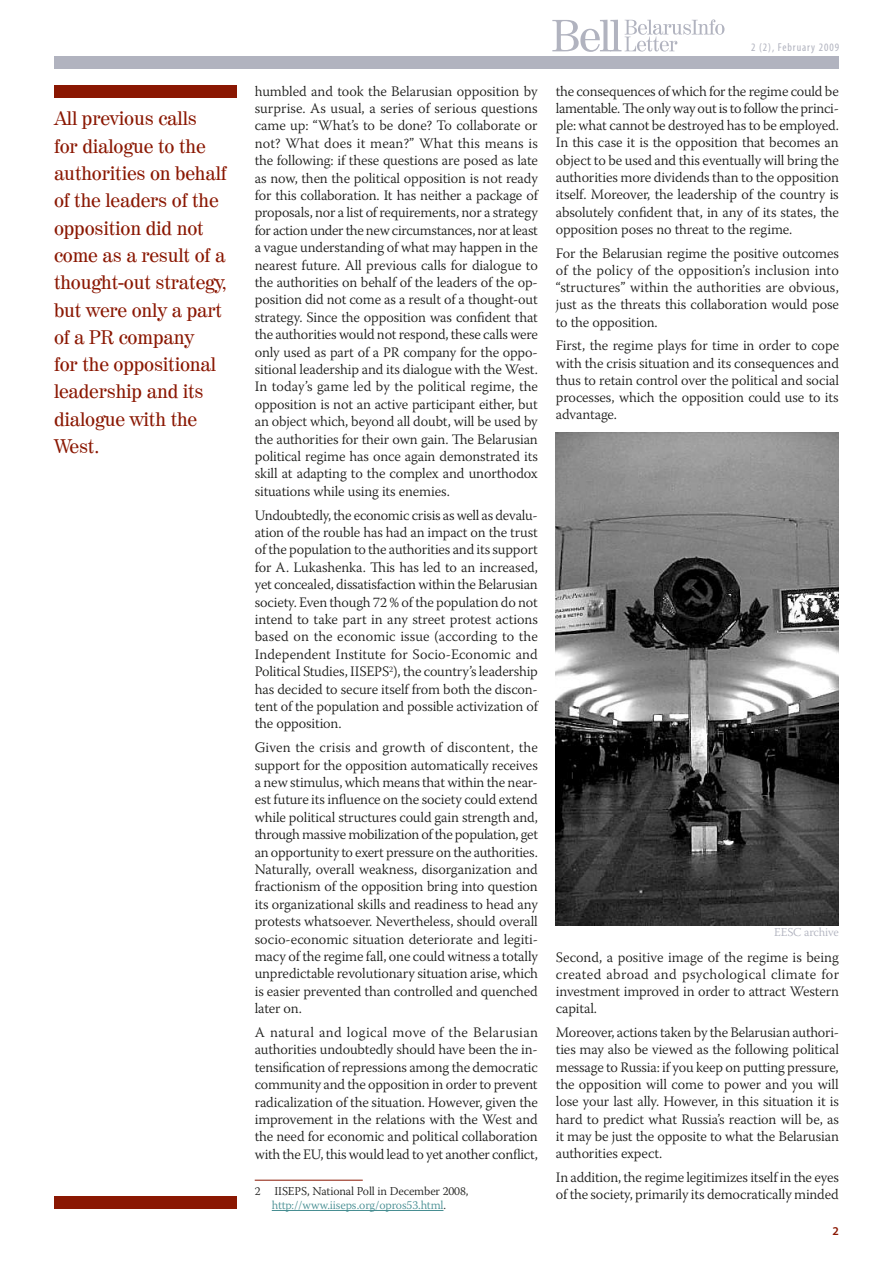
<style>
.page{position:relative;width:893px;height:1263px;background:#fff}
.page>*{position:absolute;margin:0;border:0;box-sizing:border-box;transform-origin:0 0}
.t1{font:19.5px/27.3px "MC Century 725";letter-spacing:-.01em;color:#8a1702}
.t2{font:300 14.4px/17.4px "Warnock Pro";letter-spacing:-.01em;color:#1d1d1b;text-align:justify}
.t3{font:300 12px/14.4px "Warnock Pro";letter-spacing:-.01em;color:#1d1d1b;text-align:center}
.t4{font:300 12px "Warnock Pro";letter-spacing:-.01em;color:#b1b3bf}
.t5{font:600 12px "Myriad Pro";color:#8a1702}
.t6{font:condensed 11.4px "Myriad Pro";letter-spacing:.08em;color:#b1b3bf}
.s1{color:#478e92}
</style>
<div class="page">
<div style="left:54px;top:56px;width:785px;height:13px;background:#b1b3bf"></div>
<svg style="left:552px;top:19px;width:172px;height:33px"></svg>
<hr style="left:255px;top:1180px;width:108px;height:1px;background:#8a1702">
<hr style="left:272px;top:1210px;width:171px;height:1px;background:#478e92">
<div style="left:54px;top:1196px;width:183px;height:13px;background:#8a1702"></div>
<div style="left:54px;top:85px;width:183px;height:13px;background:#8a1702"></div>
<img style="left:556px;top:432px;width:283px;height:493px">
<p class="t1" style="left:54px;top:105px;width:174px">All previous calls<br>for dialogue to the authorities on behalf of the leaders of the opposition did not come as a result of a thought-out strategy, but were only a part of a PR company<br>for the oppositional leadership and its dialogue with the<br>West.</p>
<p class="t2" style="left:255px;top:82px;width:285px">humbled and took the Belarusian opposition by surprise. As usual, a series of serious questions came up: “What’s to be done? To collaborate or not? What does it mean?” What this means is the following: if these questions are posed as late as now, then the political opposition is not ready for this collaboration. It has neither a package of proposals, nor a list of requirements, nor a strategy for action under the new circumstances, nor at least a vague understanding of what may happen in the nearest future. All previous calls for dialogue to the authorities on behalf of the leaders of the op&shy;position did not come as a result of a thought-out strategy. Since the opposition was confident that the authorities would not respond, these calls were only used as part of a PR company for the oppo&shy;sitional leadership and its dialogue with the West.<br>In today’s game led by the political regime, the opposition is not an active participant either, but an object which, beyond all doubt, will be used by the authorities for their own gain. The Belarusian political regime has once again demonstrated its skill at adapting to the complex and unorthodox situations while using its enemies.</p>
<p class="t2" style="left:255px;top:506px;width:285px">Undoubtedly, the economic crisis as well as devalu&shy;ation of the rouble has had an impact on the trust of the population to the authorities and its support for A. Lukashenka. This has led to an increased, yet concealed, dissatisfaction within the Belarusian society. Even though 72 % of the population do not intend to take part in any street protest actions based on the economic issue (according to the Independent Institute for Socio-Economic and Political Studies, IISEPS<sup>2</sup>), the country’s leadership has decided to secure itself from both the discon&shy;tent of the population and possible activization of the opposition.</p>
<p class="t2" style="left:255px;top:739px;width:285px">Given the crisis and growth of discontent, the support for the opposition automatically receives a new stimulus, which means that within the near&shy;est future its influence on the society could extend while political structures could gain strength and, through massive mobilization of the population, get an opportunity to exert pressure on the authorities.<br>Naturally, overall weakness, disorganization and fractionism of the opposition bring into question its organizational skills and readiness to head any protests whatsoever. Nevertheless, should overall socio-economic situation deteriorate and legiti&shy;macy of the regime fall, one could witness a totally unpredictable revolutionary situation arise, which is easier prevented than controlled and quenched later on.</p>
<p class="t2" style="left:255px;top:1023px;width:285px">A natural and logical move of the Belarusian authorities undoubtedly should have been the in&shy;tensification of repressions among the democratic community and the opposition in order to prevent radicalization of the situation. However, given the improvement in the relations with the West and the need for economic and political collaboration with the EU, this would lead to yet another conflict,</p>
<p class="t3" style="left:255px;top:1183px;width:215px">2 IISEPS, National Poll in December 2008, <span class="s1">http://www.iiseps.org/opros53.html</span>.</p>
<p class="t6" style="left:751px;top:41px;width:89px">2 (2), February 2009</p>
<p class="t2" style="left:556px;top:82px;width:285px">the consequences of which for the regime could be lamentable. The only way out is to follow the princi&shy;ple: what cannot be destroyed has to be employed.<br>In this case it is the opposition that becomes an object to be used and this eventually will bring the authorities more dividends than to the opposition itself. Moreover, the leadership of the country is absolutely confident that, in any of its states, the opposition poses no threat to the regime.</p>
<p class="t2" style="left:556px;top:244px;width:285px">For the Belarusian regime the positive outcomes of the policy of the opposition’s inclusion into “structures” within the authorities are obvious, just as the threats this collaboration would pose to the opposition.</p>
<p class="t2" style="left:556px;top:337px;width:285px">First, the regime plays for time in order to cope with the crisis situation and its consequences and thus to retain control over the political and social processes, which the opposition could use to its advantage.</p>
<p class="t4" style="left:774px;top:925px;width:66px">EESC archive</p>
<p class="t2" style="left:556px;top:948px;width:285px">Second, a positive image of the regime is being created abroad and psychological climate for investment improved in order to attract Western capital.</p>
<p class="t2" style="left:556px;top:1023px;width:285px">Moreover, actions taken by the Belarusian authori&shy;ties may also be viewed as the following political message to Russia: if you keep on putting pressure, the opposition will come to power and you will lose your last ally. However, in this situation it is hard to predict what Russia’s reaction will be, as it may be just the opposite to what the Belarusian authorities expect.</p>
<p class="t2" style="left:556px;top:1168px;width:285px">In addition, the regime legitimizes itself in the eyes of the society, primarily its democratically minded</p>
<p class="t5" style="left:832px;top:1223px;width:8px">2</p>
</div>
